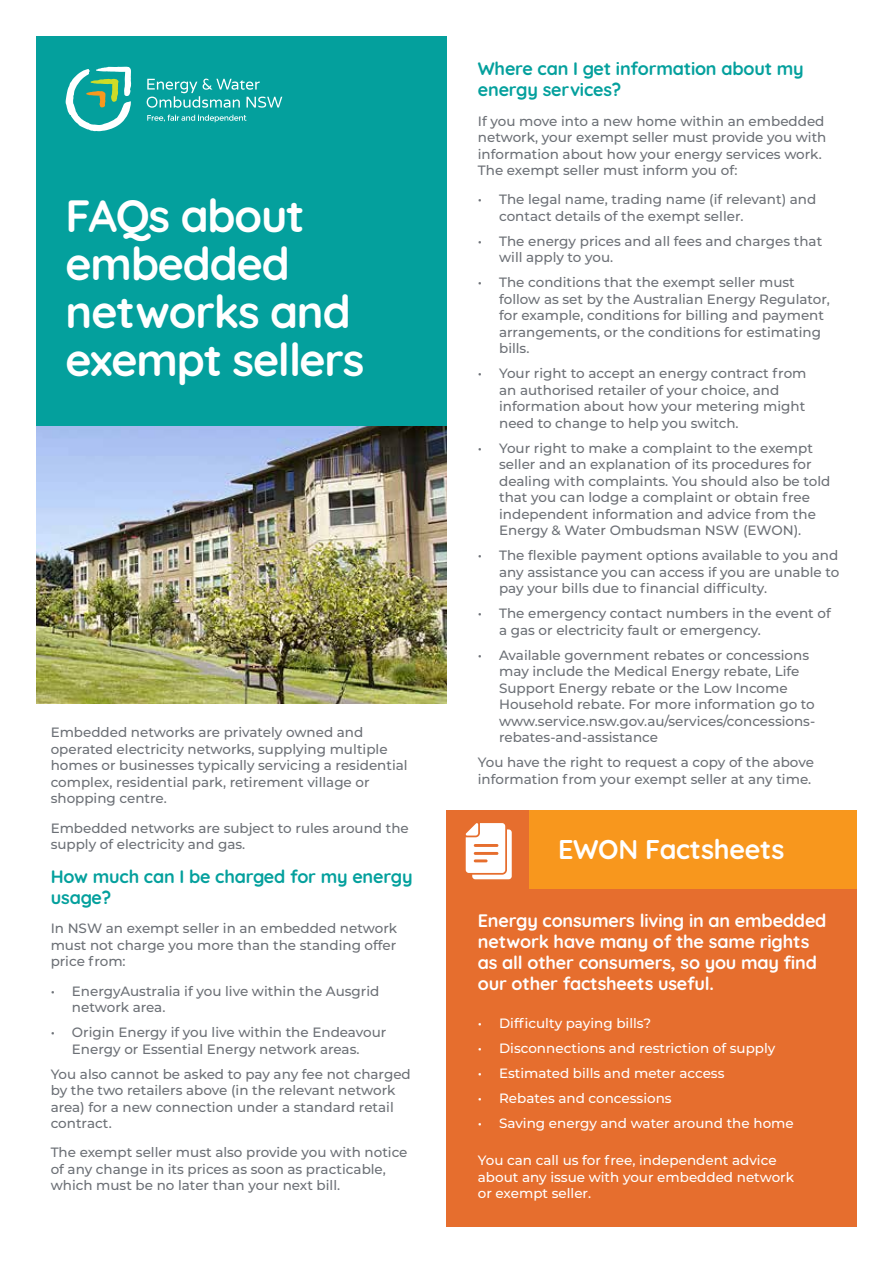
<style>
.page{position:relative;width:893px;height:1263px;background:#fff}
.page>*{position:absolute;margin:0;border:0;box-sizing:border-box;transform-origin:0 0}
.t1{font:700 45px/48px "Quicksand";letter-spacing:-.025em;color:#fff}
.t2{font:700 27px "Quicksand";letter-spacing:-.01em;color:#fff}
.t3{font:700 18px/21px "Quicksand";letter-spacing:-.01em;color:#fff}
.t4{font:700 18px/21px "Quicksand";letter-spacing:-.01em;color:#04a09d}
.t5{font:500 13.5px/16.5px "Montserrat";color:#6c7076}
.t6{font:500 13.5px/16.5px "Montserrat";color:#fff}
</style>
<div class="page">
<img style="left:36px;top:426px;width:410px;height:277px">
<div style="left:36px;top:36px;width:410px;height:390px;background:#04a09d"></div>
<div style="left:446px;top:810px;width:411px;height:417px;background:#e66e2e"></div>
<div style="left:529px;top:810px;width:328px;height:79px;background:#f8971d"></div>
<svg style="left:465px;top:823px;width:47px;height:56px;background:#f9dfd2"></svg>
<svg style="left:147px;top:79px;width:135px;height:29px"></svg>
<svg style="left:147px;top:115px;width:100px;height:7px"></svg>
<svg style="left:66px;top:67px;width:65px;height:64px"></svg>
<h1 class="t1" style="left:66px;top:188px;width:300px">FAQs about embedded networks and exempt sellers</h1>
<p class="t5" style="left:51px;top:724px;width:358px">Embedded networks are privately owned and operated electricity networks, supplying multiple homes or businesses typically servicing a residential complex, residential park, retirement village or shopping centre.</p>
<p class="t5" style="left:51px;top:819px;width:360px">Embedded networks are subject to rules around the supply of electricity and gas.</p>
<h2 class="t4" style="left:51px;top:864px;width:363px">How much can I be charged for my energy usage?</h2>
<p class="t5" style="left:51px;top:920px;width:348px;text-align:justify">In NSW an exempt seller in an embedded network must not charge you more than the standing offer price from:</p>
<p class="t5" style="left:72px;top:982px;width:309px;text-indent:-21px">• EnergyAustralia if you live within the Ausgrid network area.</p>
<p class="t5" style="left:51px;top:1023px;width:337px;text-align:center">• Origin Energy if you live within the Endeavour<br>Energy or Essential Energy network areas.</p>
<p class="t5" style="left:51px;top:1065px;width:362px">You also cannot be asked to pay any fee not charged by the two retailers above (in the relevant network area) for a new connection under a standard retail contract.</p>
<p class="t5" style="left:51px;top:1144px;width:358px">The exempt seller must also provide you with notice of any change in its prices as soon as practicable, which must be no later than your next bill.</p>
<h2 class="t4" style="left:478px;top:57px;width:327px">Where can I get information about my energy services?</h2>
<p class="t5" style="left:478px;top:112px;width:350px">If you move into a new home within an embedded network, your exempt seller must provide you with information about how your energy services work.<br>The exempt seller must inform you of:</p>
<p class="t5" style="left:499px;top:191px;width:319px;text-indent:-21px">• The legal name, trading name (if relevant) and contact details of the exempt seller.</p>
<p class="t5" style="left:499px;top:232px;width:325px;text-indent:-21px">• The energy prices and all fees and charges that will apply to you.</p>
<p class="t5" style="left:499px;top:274px;width:332px;text-indent:-21px">• The conditions that the exempt seller must follow as set by the Australian Energy Regulator, for example, conditions for billing and payment arrangements, or the conditions for estimating bills.</p>
<p class="t5" style="left:499px;top:365px;width:309px;text-indent:-21px">• Your right to accept an energy contract from an authorised retailer of your choice, and information about how your metering might need to change to help you switch.</p>
<p class="t5" style="left:499px;top:439px;width:333px;text-indent:-21px">• Your right to make a complaint to the exempt seller and an explanation of its procedures for dealing with complaints. You should also be told that you can lodge a complaint or obtain free independent information and advice from the Energy &amp; Water Ombudsman NSW (EWON).</p>
<p class="t5" style="left:499px;top:547px;width:342px;text-align:justify;text-indent:-21px">• The flexible payment options available to you and any assistance you can access if you are unable to pay your bills due to financial difficulty.</p>
<p class="t5" style="left:499px;top:605px;width:333px;text-indent:-21px">• The emergency contact numbers in the event of a gas or electricity fault or emergency.</p>
<p class="t5" style="left:499px;top:646px;width:318px;text-indent:-21px">• Available government rebates or concessions may include the Medical Energy rebate, Life Support Energy rebate or the Low Income Household rebate. For more information go to www.service.nsw.gov.au/services/concessions&shy;rebates-and-assistance</p>
<p class="t5" style="left:478px;top:754px;width:338px">You have the right to request a copy of the above information from your exempt seller at any time.</p>
<h2 class="t2" style="left:558px;top:827px;width:228px">EWON Factsheets</h2>
<p class="t3" style="left:478px;top:908px;width:350px">Energy consumers living in an embedded network have many of the same rights as all other consumers, so you may find our other factsheets useful.</p>
<p class="t6" style="left:478px;top:1014px;width:175px">• Difficulty paying bills?</p>
<p class="t6" style="left:478px;top:1039px;width:299px">• Disconnections and restriction of supply</p>
<p class="t6" style="left:478px;top:1064px;width:248px">• Estimated bills and meter access</p>
<p class="t6" style="left:478px;top:1089px;width:195px">• Rebates and concessions</p>
<p class="t6" style="left:478px;top:1114px;width:317px">• Saving energy and water around the home</p>
<p class="t6" style="left:478px;top:1152px;width:318px">You can call us for free, independent advice about any issue with your embedded network or exempt seller.</p>
</div>
